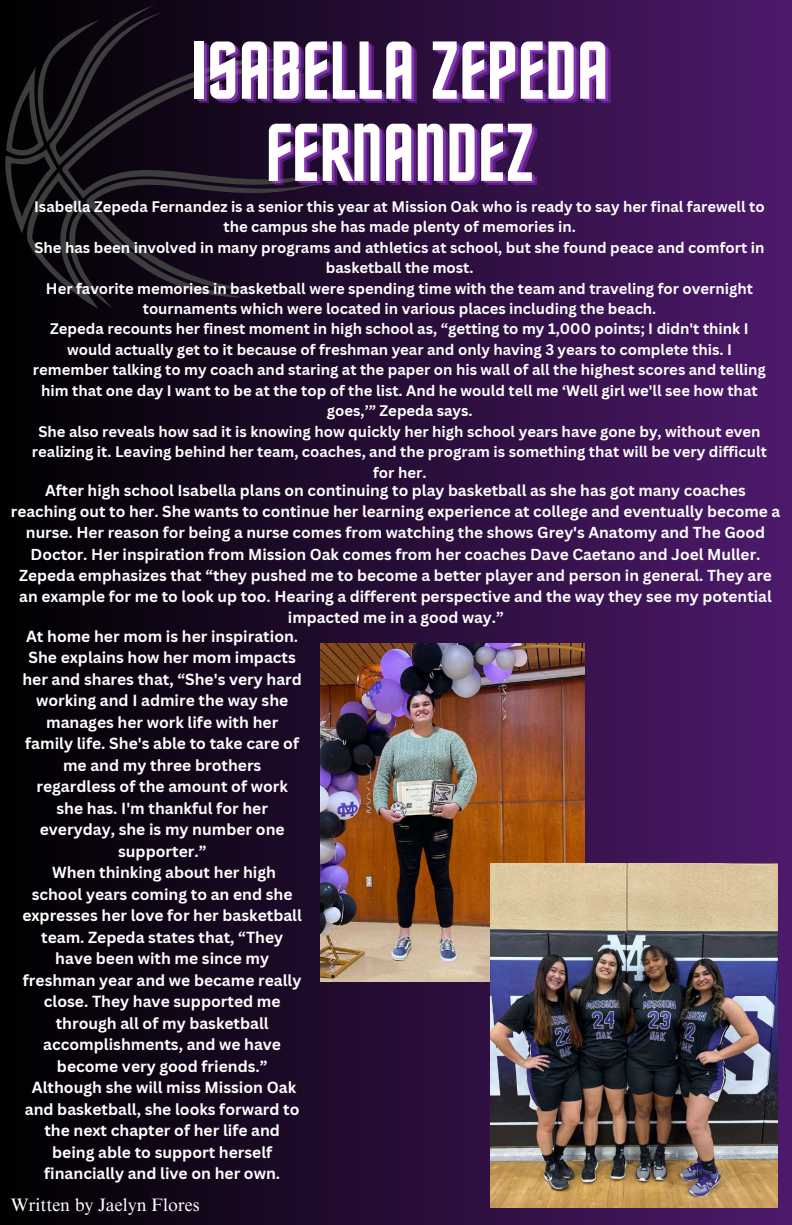
<style>
.page{position:relative;width:792px;height:1225px;background:#fff}
.page>*{position:absolute;margin:0;border:0;box-sizing:border-box;transform-origin:0 0}
.t1{font:82.3px/82.1px "Horta";color:#fff;text-align:center}
.t2{font:18px "Times NRMT Pro";color:#fff}
.t3{font:700 15.6px/21.5px "Canva Sans";color:#fff;text-align:center}
.t4{font:700 15.4px/21.2px "Canva Sans";color:#fff;text-align:center}
.t5{font:700 14.9px/20.4px "Canva Sans";color:#fff;text-align:center}
</style>
<div class="page">
<div style="left:0;top:0;width:792px;height:1224px;background:linear-gradient(to right,#000,#4e1a6c)"></div>
<svg style="left:4px;top:5px;width:316px;height:305px"></svg>
<img style="left:321px;top:643px;width:264px;height:338px">
<img style="left:491px;top:863px;width:287px;height:343px">
<img style="left:373px;top:689px;width:104px;height:272px">
<h1 class="t1" style="left:191px;top:36px;width:419px">ISABELLA ZEPEDA<br>FERNANDEZ</h1>
<p class="t5" style="left:32px;top:196px;width:736px">Isabella Zepeda Fernandez is a senior this year at Mission Oak who is ready to say her final farewell to the campus she has made plenty of memories in.<br>She has been involved in many programs and athletics at school, but she found peace and comfort in basketball the most.<br>Her favorite memories in basketball were spending time with the team and traveling for overnight tournaments which were located in various places including the beach.<br>Zepeda recounts her finest moment in high school as, “getting to my 1,000 points; I didn't think I would actually get to it because of freshman year and only having 3 years to complete this. I remember talking to my coach and staring at the paper on his wall of all the highest scores and telling him that one day I want to be at the top of the list. And he would tell me ‘Well girl we'll see how that goes,’” Zepeda says.<br>She also reveals how sad it is knowing how quickly her high school years have gone by, without even realizing it. Leaving behind her team, coaches, and the program is something that will be very difficult for her.</p>
<p class="t4" style="left:11px;top:479px;width:771px">After high school Isabella plans on continuing to play basketball as she has got many coaches reaching out to her. She wants to continue her learning experience at college and eventually become a nurse. Her reason for being a nurse comes from watching the shows Grey's Anatomy and The Good Doctor. Her inspiration from Mission Oak comes from her coaches Dave Caetano and Joel Muller.<br>Zepeda emphasizes that “they pushed me to become a better player and person in general. They are an example for me to look up too. Hearing a different perspective and the way they see my potential impacted me in a good way.”</p>
<p class="t3" style="left:22px;top:624px;width:281px">At home her mom is her inspiration.<br>She explains how her mom impacts her and shares that, “She's very hard working and I admire the way she manages her work life with her family life. She's able to take care of me and my three brothers regardless of the amount of work she has. I'm thankful for her everyday, she is my number one supporter.”<br>When thinking about her high<br>school years coming to an end she expresses her love for her basketball team. Zepeda states that, “They have been with me since my freshman year and we became really close. They have supported me through all of my basketball accomplishments, and we have become very good friends.”<br>Although she will miss Mission Oak and basketball, she looks forward to the next chapter of her life and being able to support herself financially and live on her own.</p>
<p class="t2" style="left:11px;top:1197px;width:190px">Written by Jaelyn Flores</p>
</div>
